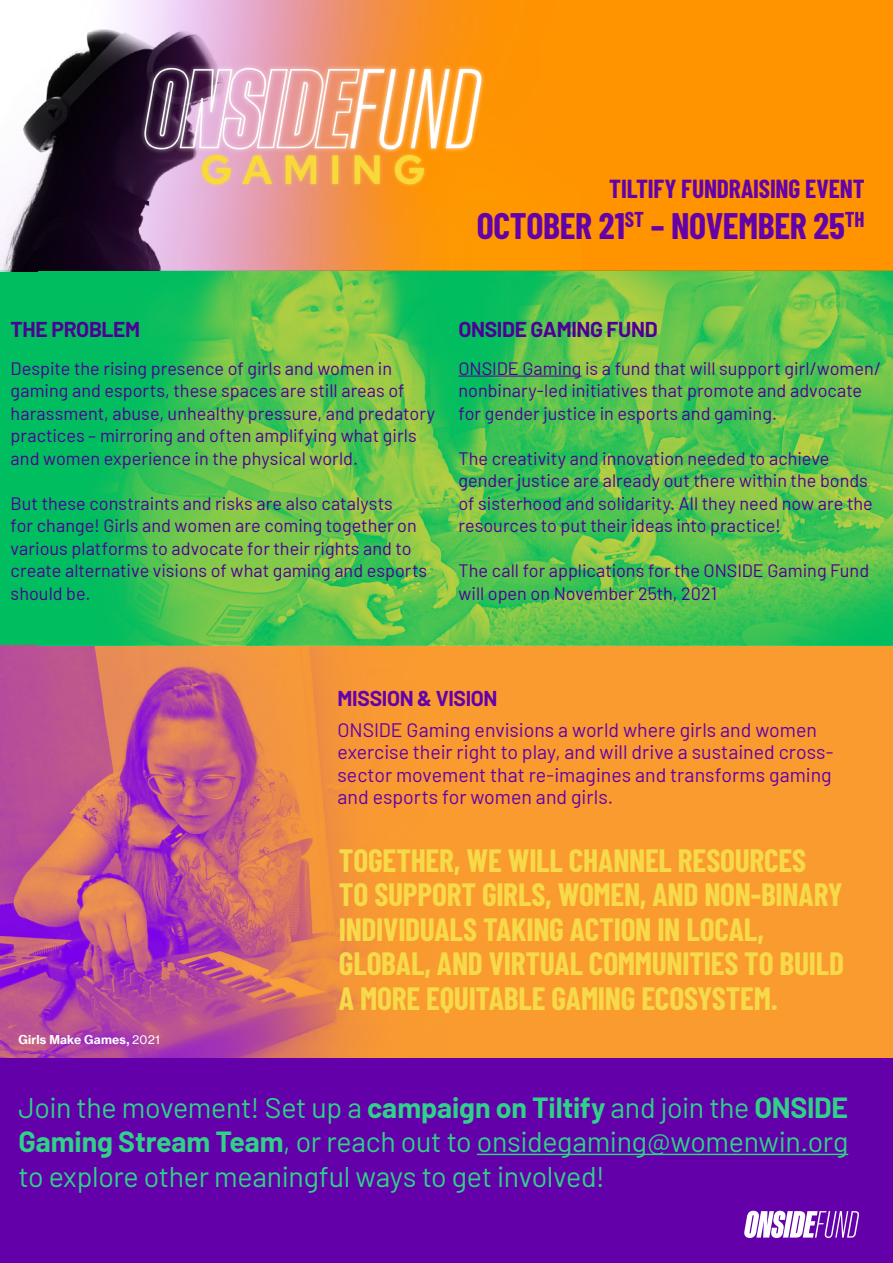
<style>
.page{position:relative;width:893px;height:1263px;background:#fff}
.page>*{position:absolute;margin:0;border:0;box-sizing:border-box;transform-origin:0 0}
.t1{font:700 36px "Barlow Condensed";letter-spacing:-.01em;color:#6300aa}
.t2{font:700 31.5px/34.5px "Barlow Condensed";letter-spacing:-.01em;color:#f7da49}
.t3{font:28.5px/34.5px "Barlow";letter-spacing:-.01em;color:#30d189;text-align:justify}
.t4{font:700 25.5px "Barlow Condensed";letter-spacing:-.005em;color:#6300aa}
.t5{font:700 21px "Barlow";letter-spacing:-.015em;color:#6300aa}
.t6{font:19.5px/22.5px "Barlow";color:#6300aa}
.t7{font:18px/22.5px "Barlow";color:#6300aa}
.Paragraph_Text{font:700 12px "N Haas Grotesk TX Pro";letter-spacing:.015em;color:#fff}
.s1{font-weight:400}
.s2{font-weight:700}
</style>
<div class="page">
<img style="left:0;top:0;width:581px;height:271px">
<div style="left:0;top:645px;width:893px;height:413px;background:#fa9b2f"></div>
<img style="left:0;top:645px;width:717px;height:414px">
<div style="left:1px;top:1058px;width:892px;height:205px;background:#6300aa"></div>
<hr style="left:477px;top:1154px;width:371px;height:1px;background:#30d189">
<svg style="left:744px;top:1211px;width:115px;height:27px"></svg>
<div style="left:581px;top:0;width:312px;height:271px;background:#ff9300"></div>
<img style="left:140px;top:64px;width:345px;height:123px">
<svg style="left:0;top:271px;width:893px;height:374px;background:#4ec451"></svg>
<p class="t4" style="left:609px;top:171px;width:257px">TILTIFY FUNDRAISING EVENT</p>
<p class="t1" style="left:477px;top:200px;width:389px">OCTOBER 21<sup>ST</sup> – NOVEMBER 25<sup>TH</sup></p>
<p class="t5" style="left:11px;top:313px;width:131px">THE PROBLEM</p>
<p class="t5" style="left:458px;top:313px;width:201px">ONSIDE GAMING FUND</p>
<p class="t7" style="left:11px;top:356px;width:426px">Despite the rising presence of girls and women in gaming and esports, these spaces are still areas of harassment, abuse, unhealthy pressure, and predatory practices – mirroring and often amplifying what girls and women experience in the physical world.</p>
<p class="t7" style="left:11px;top:491px;width:418px">But these constraints and risks are also catalysts<br>for change! Girls and women are coming together on various platforms to advocate for their rights and to create alternative visions of what gaming and esports should be.</p>
<p class="t7" style="left:458px;top:356px;width:424px">ONSIDE Gaming is a fund that will support girl/women/ nonbinary-led initiatives that promote and advocate for gender justice in esports and gaming.</p>
<p class="t7" style="left:458px;top:446px;width:416px">The creativity and innovation needed to achieve gender justice are already out there within the bonds of sisterhood and solidarity. All they need now are the resources to put their ideas into practice!</p>
<p class="t7" style="left:458px;top:558px;width:412px">The call for applications for the ONSIDE Gaming Fund will open on November 25th, 2021</p>
<p class="t5" style="left:338px;top:683px;width:162px">MISSION &amp; VISION</p>
<p class="t6" style="left:338px;top:717px;width:498px">ONSIDE Gaming envisions a world where girls and women exercise their right to play, and will drive a sustained cross&shy;sector movement that re-imagines and transforms gaming and esports for women and girls.</p>
<p class="Paragraph_Text" style="left:19px;top:1032px;width:143px">Girls Make Games, <span class="s1">2021</span></p>
<p class="t2" style="left:339px;top:841px;width:507px">TOGETHER, WE WILL CHANNEL RESOURCES<br>TO SUPPORT GIRLS, WOMEN, AND NON-BINARY INDIVIDUALS TAKING ACTION IN LOCAL, GLOBAL, AND VIRTUAL COMMUNITIES TO BUILD A MORE EQUITABLE GAMING ECOSYSTEM.</p>
<p class="t3" style="left:19px;top:1088px;width:831px">Join the movement! Set up a <span class="s2">campaign on Tiltify</span> and join the <span class="s2">ONSIDE Gaming Stream Team</span>, or reach out to onsidegaming@womenwin.org to explore other meaningful ways to get involved!</p>
</div>
